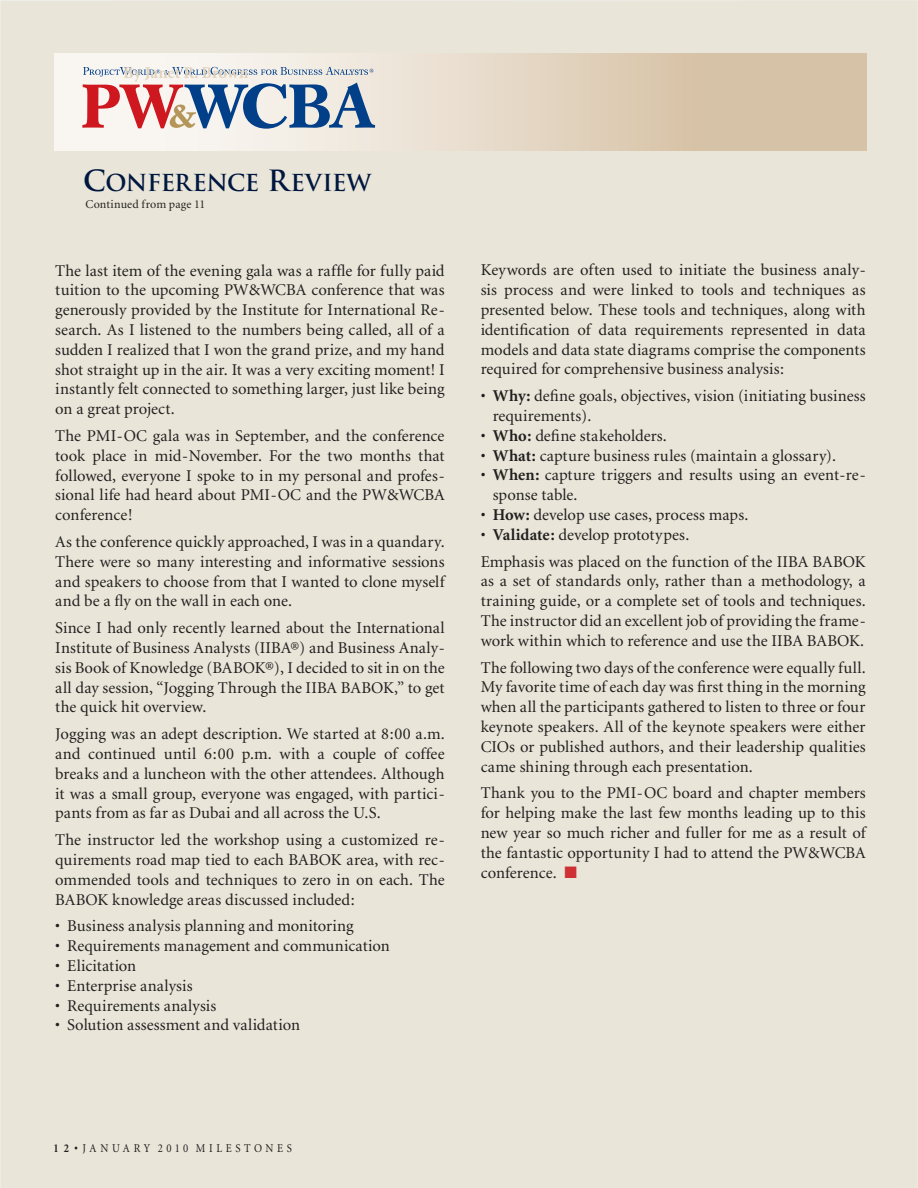
<style>
.page{position:relative;width:918px;height:1188px;background:#e9e5d8}
.page>*{position:absolute;margin:0;border:0;box-sizing:border-box;transform-origin:0 0}
.t1{font:700 22.8px "Trajan";letter-spacing:-.02em;color:#001740}
.t2{font:16.5px/19.8px "Minion";letter-spacing:.005em;color:#212020;text-align:justify}
.t3{font:700 16.5px "Minion";color:#e1d2be}
.t4{font:12px "Minion";letter-spacing:.33em;color:#212020;scale:.9 1}
.t5{font:12px "Minion";letter-spacing:.01em;color:#212020}
.s1{font-size:28.5px}
.s2{font-weight:700}
</style>
<div class="page">
<div style="left:54px;top:54px;width:812px;height:97px;background:linear-gradient(to right,#fffefd,#d1bc9c)"></div>
<svg style="left:82px;top:67px;width:293px;height:62px"></svg>
<p class="t3" style="left:123px;top:65px;width:126px">By Janet R. Brown</p>
<h1 class="t1" style="left:83px;top:168px;width:290px"><span class="s1">C</span>ONFERENCE <span class="s1">R</span>EVIEW</h1>
<p class="t5" style="left:86px;top:198px;width:121px">Continued from page 11</p>
<p class="t2" style="left:55px;top:261px;width:391px">The last item of the evening gala was a raffle for fully paid tuition to the upcoming PW&amp;WCBA conference that was generously provided by the Institute for International Re&shy;search. As I listened to the numbers being called, all of a sudden I realized that I won the grand prize, and my hand shot straight up in the air. It was a very exciting moment! I instantly felt connected to something larger, just like being on a great project.</p>
<p class="t2" style="left:55px;top:426px;width:391px">The PMI-OC gala was in September, and the conference took place in mid-November. For the two months that followed, everyone I spoke to in my personal and profes&shy;sional life had heard about PMI-OC and the PW&amp;WCBA conference!</p>
<p class="t2" style="left:55px;top:532px;width:391px">As the conference quickly approached, I was in a quandary.<br>There were so many interesting and informative sessions and speakers to choose from that I wanted to clone myself and be a fly on the wall in each one.</p>
<p class="t2" style="left:55px;top:619px;width:391px">Since I had only recently learned about the International Institute of Business Analysts (IIBA®) and Business Analy&shy;sis Book of Knowledge (BABOK®), I decided to sit in on the all day session, “Jogging Through the IIBA BABOK,” to get the quick hit overview.</p>
<p class="t2" style="left:55px;top:725px;width:391px">Jogging was an adept description. We started at 8:00 a.m. and continued until 6:00 p.m. with a couple of coffee breaks and a luncheon with the other attendees. Although it was a small group, everyone was engaged, with partici&shy;pants from as far as Dubai and all across the U.S.</p>
<p class="t2" style="left:55px;top:831px;width:391px">The instructor led the workshop using a customized re&shy;quirements road map tied to each BABOK area, with rec&shy;ommended tools and techniques to zero in on each. The BABOK knowledge areas discussed included:</p>
<p class="t2" style="left:55px;top:917px;width:300px">• Business analysis planning and monitoring</p>
<p class="t2" style="left:55px;top:937px;width:336px">• Requirements management and communication</p>
<p class="t2" style="left:55px;top:957px;width:83px">• Elicitation</p>
<p class="t2" style="left:55px;top:976px;width:139px">• Enterprise analysis</p>
<p class="t2" style="left:55px;top:996px;width:163px">• Requirements analysis</p>
<p class="t2" style="left:55px;top:1016px;width:246px">• Solution assessment and validation</p>
<p class="t2" style="left:481px;top:261px;width:387px">Keywords are often used to initiate the business analy&shy;sis process and were linked to tools and techniques as presented below. These tools and techniques, along with identification of data requirements represented in data models and data state diagrams comprise the components required for comprehensive business analysis:</p>
<p class="t2" style="left:493px;top:387px;width:375px;text-indent:-12px">• <span class="s2">Why:</span> define goals, objectives, vision (initiating business requirements).</p>
<p class="t2" style="left:481px;top:426px;width:188px">• <span class="s2">Who:</span> define stakeholders.</p>
<p class="t2" style="left:481px;top:446px;width:357px">• <span class="s2">What:</span> capture business rules (maintain a glossary).</p>
<p class="t2" style="left:493px;top:466px;width:375px;text-indent:-12px">• <span class="s2">When:</span> capture triggers and results using an event-re&shy;sponse table.</p>
<p class="t2" style="left:481px;top:505px;width:269px">• <span class="s2">How:</span> develop use cases, process maps.</p>
<p class="t2" style="left:481px;top:522px;width:387px;line-height:26.8px">• <span class="s2">Validate:</span> develop prototypes.<br>Emphasis was placed on the function of the IIBA BABOK</p>
<p class="t2" style="left:481px;top:572px;width:387px">as a set of standards only, rather than a methodology, a training guide, or a complete set of tools and techniques.<br>The instructor did an excellent job of providing the frame&shy;work within which to reference and use the IIBA BABOK.</p>
<p class="t2" style="left:481px;top:658px;width:386px">The following two days of the conference were equally full.<br>My favorite time of each day was first thing in the morning when all the participants gathered to listen to three or four keynote speakers. All of the keynote speakers were either CIOs or published authors, and their leadership qualities came shining through each presentation.</p>
<p class="t2" style="left:481px;top:784px;width:387px">Thank you to the PMI-OC board and chapter members for helping make the last few months leading up to this new year so much richer and fuller for me as a result of the fantastic opportunity I had to attend the PW&amp;WCBA conference.</p>
<p class="t4" style="left:54px;top:1143px;width:267px"><span class="s2">1 2 •</span> JANUARY 2010 MILESTONES</p>
</div>
